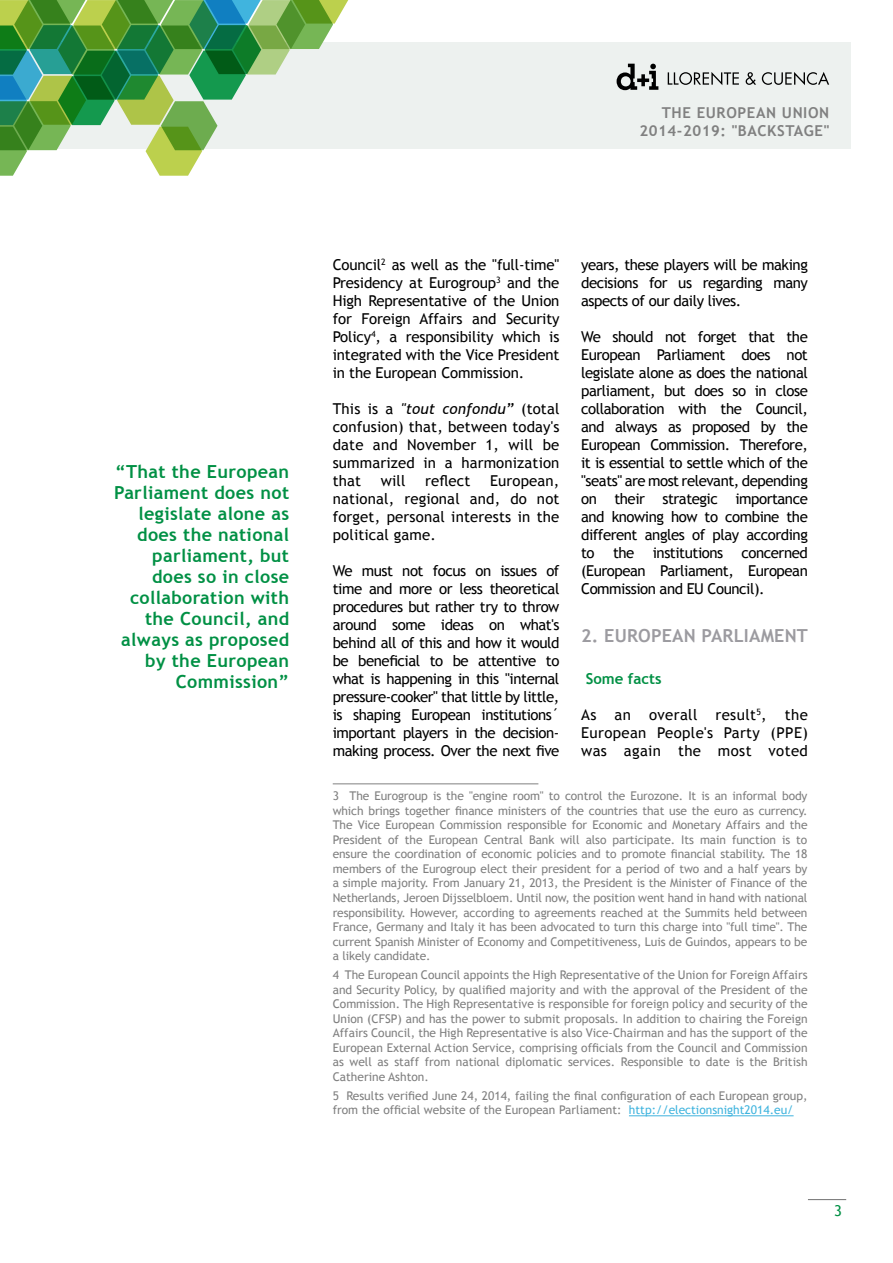
<style>
.page{position:relative;width:893px;height:1263px;background:#fff}
.page>*{position:absolute;margin:0;border:0;box-sizing:border-box;transform-origin:0 0}
.t1{font:700 18px/21px "Trebuchet MS";letter-spacing:.02em;color:#009044;text-align:right}
.t2{font:700 18px "Trebuchet MS";letter-spacing:.01em;color:#9c9ba0}
.t3{font:15px/18px "Trebuchet MS";letter-spacing:-.01em;color:#000;text-align:justify}
.t4{font:700 15px/18px "Trebuchet MS";letter-spacing:.04em;color:#808080;text-align:right}
.t5{font:700 15px "Trebuchet MS";color:#009044}
.t6{font:15px "Trebuchet MS";color:#009044}
.t7{font:12px/14.5px "Trebuchet MS";color:#808080;text-align:justify}
.s1{font-style:italic}
.s2{color:#40b4de}
</style>
<div class="page">
<div style="left:0;top:43px;width:850px;height:106px;background:#edf1ef"></div>
<svg style="left:0;top:0;width:348px;height:176px"></svg>
<svg style="left:668px;top:72px;width:71px;height:13px"></svg>
<svg style="left:746px;top:72px;width:10px;height:13px"></svg>
<svg style="left:762px;top:72px;width:67px;height:13px"></svg>
<svg style="left:617px;top:64px;width:41px;height:26px"></svg>
<hr style="left:808px;top:1199px;width:38px;height:1px;background:#808080">
<hr style="left:629px;top:1115px;width:165px;height:1px;background:#40b4de">
<hr style="left:333px;top:783px;width:205px;height:1px;background:#808080">
<p class="t4" style="left:639px;top:104px;width:191px">The European Union<br>2014-2019: "Backstage"</p>
<h1 class="t1" style="left:114px;top:461px;width:176px">“That the European<br>Parliament does not legislate alone as does the national parliament, but does so in close collaboration with the Council, and always as proposed by the European<br>Commission”</h1>
<p class="t3" style="left:333px;top:256px;width:228px">Council<sup>2</sup> as well as the "full-time" Presidency at Eurogroup<sup>3</sup> and the High Representative of the Union for Foreign Affairs and Security Policy<sup>4</sup>, a responsibility which is integrated with the Vice President in the European Commission.</p>
<p class="t3" style="left:333px;top:400px;width:228px">This is a <span class="s1">"tout confondu”</span> (total confusion) that, between today's date and November 1, will be summarized in a harmonization that</p>
<p class="t3" style="left:381px;top:472px;width:26px">will</p>
<p class="t3" style="left:425px;top:472px;width:47px">reflect</p>
<p class="t3" style="left:333px;top:472px;width:228px;text-indent:157px">European, national, regional and, do not forget, personal interests in the political game.</p>
<p class="t3" style="left:333px;top:562px;width:228px">We must not focus on issues of time and more or less theoretical procedures but rather try to throw around some ideas on what's behind all of this and how it would be beneficial to be attentive to what is happening in this "internal pressure-cooker" that little by little, is shaping European institutions´ important players in the decision&shy;making process. Over the next five</p>
<p class="t3" style="left:581px;top:256px;width:228px">years, these players will be making decisions for us regarding many aspects of our daily lives.</p>
<p class="t3" style="left:581px;top:328px;width:228px">We should not forget that the European Parliament does not legislate alone as does the national parliament, but does so in close collaboration with the Council, and always as proposed by the European Commission. Therefore, it is essential to settle which of the "seats" are most relevant, depending on their strategic importance and knowing how to combine the different angles of play according to the institutions concerned (European Parliament, European Commission and EU Council).</p>
<h1 class="t2" style="left:581px;top:624px;width:228px">2. EUROPEAN PARLIAMENT</h1>
<p class="t5" style="left:586px;top:669px;width:77px">Some facts</p>
<p class="t3" style="left:581px;top:706px;width:228px">As an overall result<sup>5</sup>, the European People's Party (PPE) was again the most voted</p>
<p class="t7" style="left:333px;top:789px;width:476px">3 The Eurogroup is the "engine room" to control the Eurozone. It is an informal body which brings together finance ministers of the countries that use the euro as currency.<br>The Vice European Commission responsible for Economic and Monetary Affairs and the President of the European Central Bank will also participate. Its main function is to ensure the coordination of economic policies and to promote financial stability. The 18 members of the Eurogroup elect their president for a period of two and a half years by a simple majority. From January 21, 2013, the President is the Minister of Finance of the Netherlands, Jeroen Dijsselbloem. Until now, the position went hand in hand with national responsibility. However, according to agreements reached at the Summits held between France, Germany and Italy it has been advocated to turn this charge into "full time". The current Spanish Minister of Economy and Competitiveness, Luis de Guindos, appears to be a likely candidate.</p>
<p class="t7" style="left:333px;top:968px;width:476px">4 The European Council appoints the High Representative of the Union for Foreign Affairs and Security Policy, by qualified majority and with the approval of the President of the Commission. The High Representative is responsible for foreign policy and security of the Union (CFSP) and has the power to submit proposals. In addition to chairing the Foreign Affairs Council, the High Representative is also Vice-Chairman and has the support of the European External Action Service, comprising officials from the Council and Commission as well as staff from national diplomatic services. Responsible to date is the British Catherine Ashton.</p>
<p class="t7" style="left:333px;top:1088px;width:476px">5 Results verified June 24, 2014, failing the final configuration of each European group, from the official website of the European Parliament: <span class="s2">http://electionsnight2014.eu/</span></p>
<p class="t6" style="left:834px;top:1201px;width:9px">3</p>
</div>
